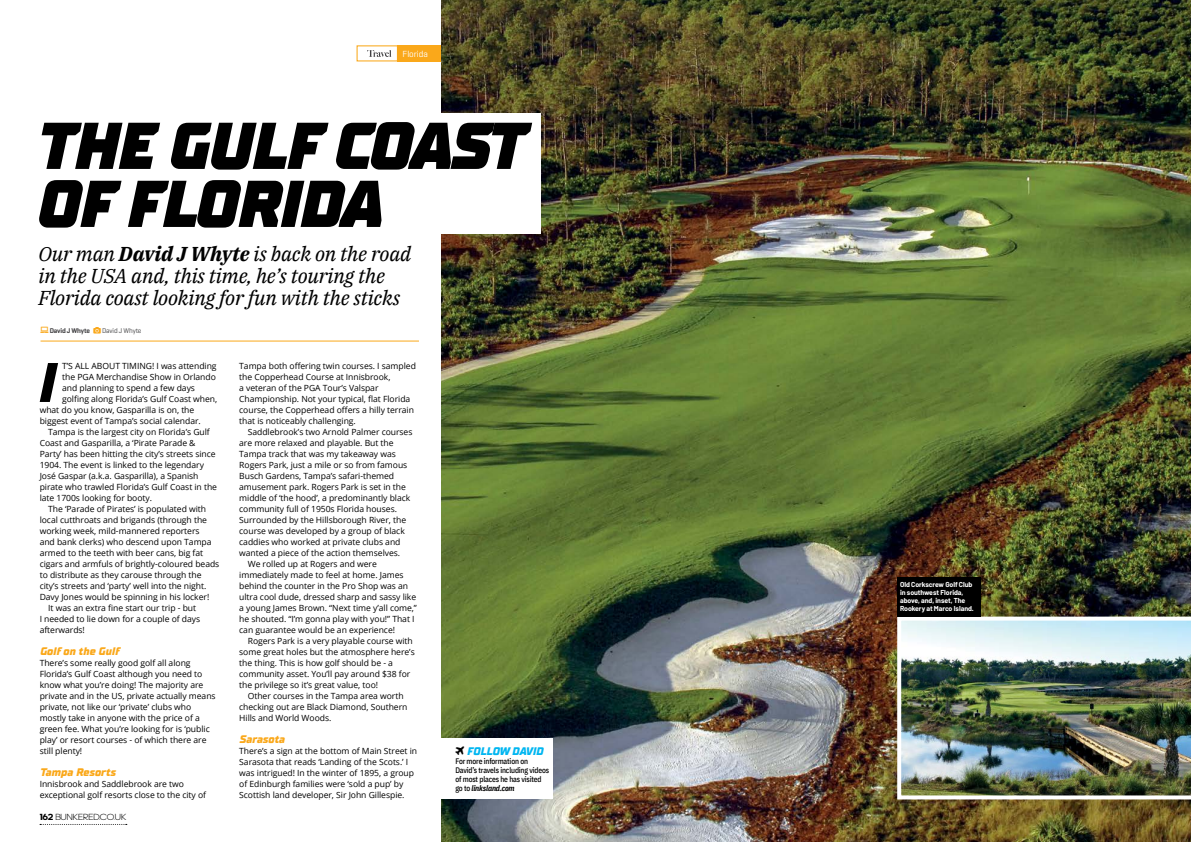
<style>
.page{position:relative;width:1191px;height:842px;background:#fff}
.page>*{position:absolute;margin:0;border:0;box-sizing:border-box;transform-origin:0 0}
.t1{font:italic 900 66px/58px "TT Supermolot Neue";letter-spacing:-.03em;color:#000}
.t2{font:italic 800 55.6px "TT Supermolot Neue";color:#000}
.t3{font:italic 20px/22px "IBM Plex Serif";letter-spacing:-.01em;color:#000}
.t4{font:italic 800 11px "TT Supermolot Neue";letter-spacing:-.005em;color:#faa81a}
.t5{font:italic 800 11px "TT Supermolot Neue";letter-spacing:-.025em;color:#00b6f1}
.t6{font:300 9px "adineue PRO";letter-spacing:.005em;color:#000;scale:1.1 1}
.t7{font:9px "Geogrotesque";letter-spacing:-.01em;color:#fff}
.t8{font:8.5px/11px "Open Sans";letter-spacing:-.005em;color:#000}
.t9{font:500 8px/9px "IBM Plex Sans Cond";letter-spacing:-.02em;color:#000;scale:.95 1}
.t10{font:700 7px/8px "Barlow";letter-spacing:-.01em;color:#fff}
.t11{font:600 7px "Geogrotesque";letter-spacing:-.02em;color:#414042}
.t12{font:7px "Geogrotesque";letter-spacing:-.02em;color:#414042}
.s1{font-weight:700}
.s2{font-weight:700;font-style:italic}
</style>
<div class="page">
<svg style="left:40px;top:824px;width:87px;height:1px"></svg>
<svg style="left:356px;top:45px;width:42px;height:16px"></svg>
<div style="left:397px;top:45px;width:65px;height:16px;background:#faa81a"></div>
<svg style="left:367px;top:50px;width:24px;height:7px"></svg>
<img style="left:441px;top:0;width:750px;height:842px">
<div style="left:34px;top:113px;width:506px;height:121px;background:#fff"></div>
<hr style="left:41px;top:341px;width:378px;height:1px;background:#faa81a">
<img style="left:897px;top:617px;width:294px;height:182px">
<div style="left:438px;top:738px;width:115px;height:61px;background:#fff"></div>
<div style="left:897px;top:577px;width:83px;height:40px;background:#000"></div>
<p class="t7" style="left:402px;top:48px;width:27px">Florida</p>
<h1 class="t1" style="left:34px;top:118px;width:491px">THE GULF COAST<br>OF FLORIDA</h1>
<h3 class="t3" style="left:38px;top:241px;width:374px">Our man <span class="s1">David J Whyte</span> is back on the road in the USA and, this time, he’s touring the<br>Florida coast looking for fun with the sticks</h3>
<p class="t11" style="left:50px;top:326px;width:42px">David J Whyte</p>
<p class="t12" style="left:102px;top:326px;width:41px">David J Whyte</p>
<h2 class="t2" style="left:36px;top:349px;width:19px">I</h2>
<p class="t8" style="left:62px;top:360px;width:156px">T’S ALL ABOUT TIMING! I was attending</p>
<p class="t8" style="left:62px;top:371px;width:155px">the PGA Merchandise Show in Orlando</p>
<p class="t8" style="left:62px;top:382px;width:134px">and planning to spend a few days</p>
<p class="t8" style="left:62px;top:393px;width:157px">golfing along Florida’s Gulf Coast when,</p>
<p class="t8" style="left:40px;top:404px;width:156px">what do you know, Gasparilla is on, the</p>
<p class="t8" style="left:40px;top:415px;width:163px">biggest event of Tampa’s social calendar.</p>
<p class="t8" style="left:48px;top:426px;width:163px">Tampa is the largest city on Florida’s Gulf</p>
<p class="t8" style="left:40px;top:437px;width:157px">Coast and Gasparilla, a ‘Pirate Parade &amp;</p>
<p class="t8" style="left:40px;top:448px;width:177px">Party’ has been hitting the city’s streets since</p>
<p class="t8" style="left:40px;top:459px;width:166px">1904. The event is linked to the legendary</p>
<p class="t8" style="left:40px;top:470px;width:160px">José Gaspar (a.k.a. Gasparilla), a Spanish</p>
<p class="t8" style="left:40px;top:481px;width:179px">pirate who trawled Florida’s Gulf Coast in the</p>
<p class="t8" style="left:40px;top:492px;width:114px">late 1700s looking for booty.</p>
<p class="t8" style="left:48px;top:503px;width:159px">The ‘Parade of Pirates’ is populated with</p>
<p class="t8" style="left:40px;top:514px;width:169px">local cutthroats and brigands (through the</p>
<p class="t8" style="left:40px;top:525px;width:161px">working week, mild-mannered reporters</p>
<p class="t8" style="left:40px;top:536px;width:173px">and bank clerks) who descend upon Tampa</p>
<p class="t8" style="left:40px;top:547px;width:165px">armed to the teeth with beer cans, big fat</p>
<p class="t8" style="left:40px;top:558px;width:181px">cigars and armfuls of brightly-coloured beads</p>
<p class="t8" style="left:40px;top:569px;width:163px">to distribute as they carouse through the</p>
<p class="t8" style="left:40px;top:580px;width:168px">city’s streets and ‘party’ well into the night.</p>
<p class="t8" style="left:40px;top:591px;width:171px">Davy Jones would be spinning in his locker!</p>
<p class="t8" style="left:48px;top:602px;width:149px">It was an extra fine start our trip - but</p>
<p class="t8" style="left:40px;top:613px;width:162px">I needed to lie down for a couple of days</p>
<p class="t8" style="left:40px;top:624px;width:47px">afterwards!</p>
<p class="t4" style="left:40px;top:644px;width:81px">Golf on the Gulf</p>
<p class="t8" style="left:40px;top:657px;width:177px">There’s some really good golf all along Florida’s Gulf Coast although you need to know what you’re doing! The majority are private and in the US, private actually means private, not like our ‘private’ clubs who mostly take in anyone with the price of a green fee. What you’re looking for is ‘public play’ or resort courses - of which there are still plenty!</p>
<p class="t4" style="left:40px;top:765px;width:77px">Tampa Resorts</p>
<p class="t8" style="left:40px;top:778px;width:168px">Innisbrook and Saddlebrook are two exceptional golf resorts close to the city of</p>
<p class="t6" style="left:40px;top:812px;width:80px"><span class="s1">162</span> BUNKERED.CO.UK</p>
<p class="t8" style="left:239px;top:360px;width:178px">Tampa both offering twin courses. I sampled the Copperhead Course at Innisbrook,<br>a veteran of the PGA Tour’s Valspar Championship. Not your typical, flat Florida course, the Copperhead offers a hilly terrain that is noticeably challenging.</p>
<p class="t8" style="left:248px;top:426px;width:166px">Saddlebrook’s two Arnold Palmer courses</p>
<p class="t8" style="left:239px;top:437px;width:156px">are more relaxed and playable. But the</p>
<p class="t8" style="left:239px;top:448px;width:158px">Tampa track that was my takeaway was</p>
<p class="t8" style="left:239px;top:459px;width:170px">Rogers Park, just a mile or so from famous</p>
<p class="t8" style="left:239px;top:470px;width:156px">Busch Gardens, Tampa’s safari-themed</p>
<p class="t8" style="left:239px;top:481px;width:168px">amusement park. Rogers Park is set in the</p>
<p class="t8" style="left:239px;top:492px;width:173px">middle of ‘the hood’, a predominantly black</p>
<p class="t8" style="left:239px;top:503px;width:159px">community full of 1950s Florida houses.</p>
<p class="t8" style="left:239px;top:514px;width:168px">Surrounded by the Hillsborough River, the</p>
<p class="t8" style="left:239px;top:525px;width:167px">course was developed by a group of black</p>
<p class="t8" style="left:239px;top:536px;width:163px">caddies who worked at private clubs and</p>
<p class="t8" style="left:239px;top:547px;width:162px">wanted a piece of the action themselves.</p>
<p class="t8" style="left:248px;top:558px;width:131px">We rolled up at Rogers and were</p>
<p class="t8" style="left:239px;top:569px;width:166px">immediately made to feel at home. James</p>
<p class="t8" style="left:239px;top:580px;width:170px">behind the counter in the Pro Shop was an</p>
<p class="t8" style="left:239px;top:591px;width:178px">ultra cool dude, dressed sharp and sassy like</p>
<p class="t8" style="left:239px;top:602px;width:179px">a young James Brown. “Next time y’all come,”</p>
<p class="t8" style="left:239px;top:613px;width:177px">he shouted. “I’m gonna play with you!” That I</p>
<p class="t8" style="left:239px;top:624px;width:157px">can guarantee would be an experience!</p>
<p class="t8" style="left:248px;top:635px;width:167px">Rogers Park is a very playable course with</p>
<p class="t8" style="left:239px;top:646px;width:177px">some great holes but the atmosphere here’s</p>
<p class="t8" style="left:239px;top:657px;width:155px">the thing. This is how golf should be - a</p>
<p class="t8" style="left:239px;top:668px;width:173px">community asset. You’ll pay around $38 for</p>
<p class="t8" style="left:239px;top:679px;width:140px">the privilege so it’s great value, too!</p>
<p class="t8" style="left:248px;top:690px;width:157px">Other courses in the Tampa area worth</p>
<p class="t8" style="left:239px;top:701px;width:170px">checking out are Black Diamond, Southern</p>
<p class="t8" style="left:239px;top:712px;width:94px">Hills and World Woods.</p>
<p class="t4" style="left:239px;top:732px;width:47px">Sarasota</p>
<p class="t8" style="left:239px;top:745px;width:179px">There’s a sign at the bottom of Main Street in Sarasota that reads ‘Landing of the Scots.’ I was intrigued! In the winter of 1895, a group of Edinburgh families were ‘sold a pup’ by Scottish land developer, Sir John Gillespie.</p>
<p class="t5" style="left:467px;top:744px;width:78px">FOLLOW DAVID</p>
<p class="t9" style="left:455px;top:756px;width:100px">For more information on<br>David’s travels including videos of most places he has visited go to <span class="s2">linksland.com</span></p>
<p class="t10" style="left:900px;top:580px;width:75px">Old Corkscrew Golf Club in southwest Florida, above, and, inset, The<br>Rookery at Marco Island.</p>
</div>
